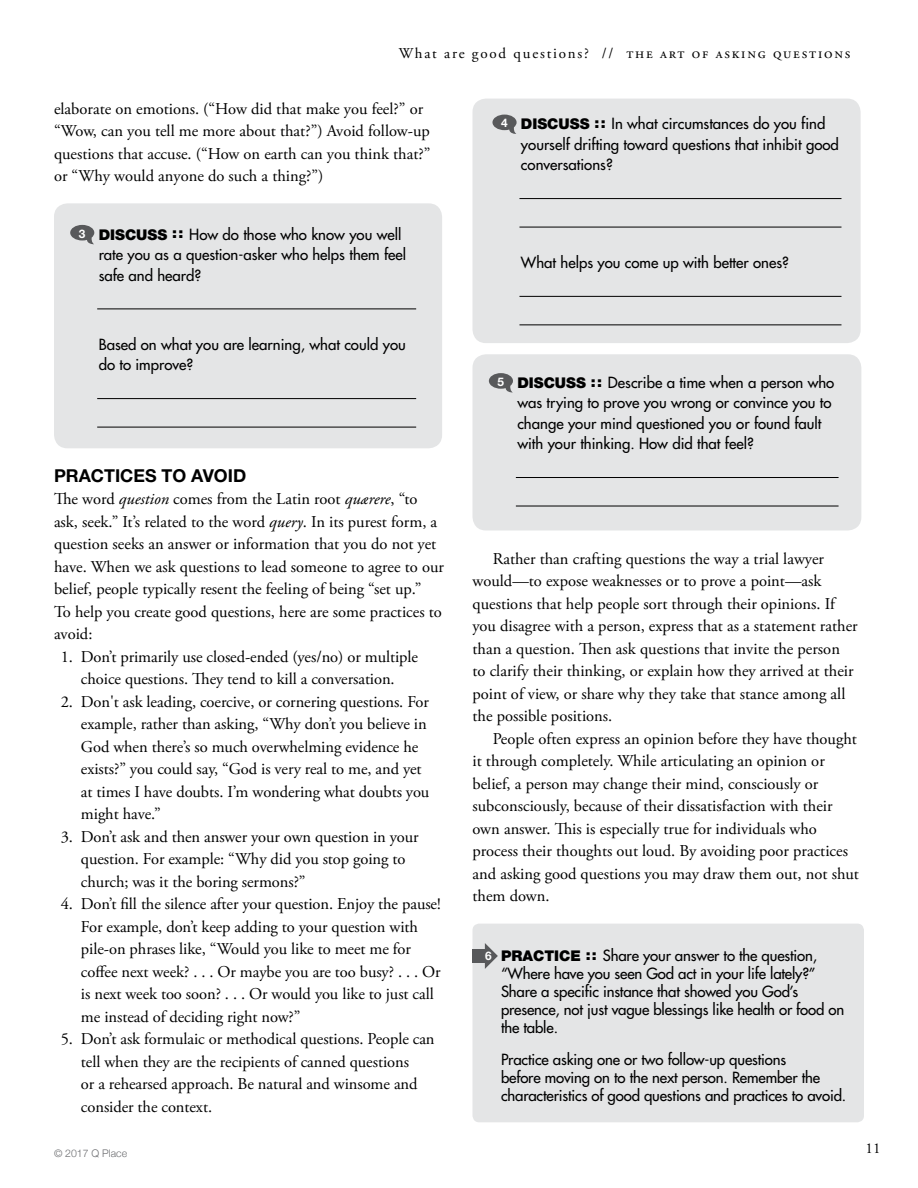
<style>
.page{position:relative;width:918px;height:1188px;background:#fff}
.page>*{position:absolute;margin:0;border:0;box-sizing:border-box;transform-origin:0 0}
.t1{font:700 17.85px "Helvetica Neue";color:#000}
.t2{font:16.5px/22.5px "Adobe Garamond Pro";letter-spacing:-.005em;color:#000}
.t3{font:15px/20.4px "Futura";color:#000}
.t4{font:15px "Adobe Garamond Pro";letter-spacing:.12em;color:#000}
.t5{font:300 10.5px "Helvetica Neue";color:#6d6e71}
.s1{font-family:"Helvetica Neue";font-weight:700;font-size:11.85px;color:#fff}
.s2{font-family:"Helvetica Neue";font-weight:900;font-size:14.85px}
.s3{font-style:italic}
</style>
<div class="page">
<div style="left:54px;top:203px;width:388px;height:245px;background:#e4e5e6;border-radius:14px"></div>
<hr style="left:97px;top:309px;width:319px;height:1px;background:#000">
<hr style="left:97px;top:398px;width:319px;height:1px;background:#000">
<hr style="left:97px;top:427px;width:319px;height:1px;background:#000">
<svg style="left:70px;top:225px;width:24px;height:19px"></svg>
<div style="left:472px;top:99px;width:389px;height:244px;background:#e4e5e6;border-radius:14px"></div>
<hr style="left:519px;top:198px;width:322px;height:1px;background:#000">
<hr style="left:519px;top:227px;width:322px;height:1px;background:#000">
<hr style="left:519px;top:296px;width:322px;height:1px;background:#000">
<hr style="left:519px;top:325px;width:322px;height:1px;background:#000">
<svg style="left:492px;top:115px;width:25px;height:19px"></svg>
<div style="left:472px;top:354px;width:389px;height:176px;background:#e4e5e6;border-radius:14px"></div>
<hr style="left:516px;top:477px;width:323px;height:1px;background:#000">
<hr style="left:516px;top:506px;width:323px;height:1px;background:#000">
<svg style="left:489px;top:373px;width:24px;height:20px"></svg>
<div style="left:472px;top:924px;width:392px;height:198px;background:#e4e5e6;border-radius:7px"></div>
<div style="left:472px;top:949px;width:15px;height:14px;background:#58595b"></div>
<svg style="left:485px;top:943px;width:13px;height:26px"></svg>
<p class="t4" style="left:399px;top:44px;width:453px">What are good questions? // the art of asking questions</p>
<p class="t2" style="left:54px;top:98px;width:378px">elaborate on emotions. (“How did that make you feel?” or “Wow, can you tell me more about that?”) Avoid follow-up questions that accuse. (“How on earth can you think that?” or “Why would anyone do such a thing?”)</p>
<p class="t3" style="left:99px;top:224px;width:309px;text-indent:-20px"><span class="s1">3</span> <span class="s2">DISCUSS ::</span> How do those who know you well rate you as a question-asker who helps them feel safe and heard?</p>
<p class="t3" style="left:521px;top:114px;width:319px;text-indent:-20px"><span class="s1">4</span> <span class="s2">DISCUSS ::</span> In what circumstances do you find yourself drifting toward questions that inhibit good conversations?</p>
<p class="t3" style="left:521px;top:252px;width:270px">What helps you come up with better ones?</p>
<p class="t3" style="left:99px;top:334px;width:309px">Based on what you are learning, what could you do to improve?</p>
<p class="t1" style="left:54px;top:464px;width:194px">PRACTICES TO AVOID</p>
<p class="t2" style="left:54px;top:488px;width:391px">The word <span class="s3">question</span> comes from the Latin root <span class="s3">quærere</span>, “to ask, seek.” It’s related to the word <span class="s3">query</span>. In its purest form, a question seeks an answer or information that you do not yet have. When we ask questions to lead someone to agree to our belief, people typically resent the feeling of being “set up.”<br>To help you create good questions, here are some practices to avoid:</p>
<p class="t2" style="left:61px;top:646px;width:359px;text-align:center">1. Don’t primarily use closed-ended (yes/no) or multiple choice questions. They tend to kill a conversation.</p>
<p class="t2" style="left:81px;top:691px;width:350px;text-indent:-20px">2. Don't ask leading, coercive, or cornering questions. For example, rather than asking, “Why don’t you believe in God when there’s so much overwhelming evidence he exists?” you could say, “God is very real to me, and yet at times I have doubts. I’m wondering what doubts you might have.”</p>
<p class="t2" style="left:81px;top:826px;width:339px;text-indent:-20px">3. Don’t ask and then answer your own question in your question. For example: “Why did you stop going to church; was it the boring sermons?”</p>
<p class="t2" style="left:81px;top:893px;width:361px;text-indent:-20px">4. Don’t fill the silence after your question. Enjoy the pause!<br>For example, don’t keep adding to your question with pile-on phrases like, “Would you like to meet me for coffee next week? . . . Or maybe you are too busy? . . . Or is next week too soon? . . . Or would you like to just call me instead of deciding right now?”</p>
<p class="t2" style="left:81px;top:1028px;width:355px;text-indent:-20px">5. Don’t ask formulaic or methodical questions. People can tell when they are the recipients of canned questions<br>or a rehearsed approach. Be natural and winsome and consider the context.</p>
<p class="t5" style="left:54px;top:1145px;width:75px">© 2017 Q Place</p>
<p class="t3" style="left:517px;top:372px;width:319px;text-indent:-20px"><span class="s1">5</span> <span class="s2">DISCUSS ::</span> Describe a time when a person who was trying to prove you wrong or convince you to change your mind questioned you or found fault with your thinking. How did that feel?</p>
<p class="t2" style="left:473px;top:548px;width:387px;text-indent:20px">Rather than crafting questions the way a trial lawyer would—to expose weaknesses or to prove a point—ask questions that help people sort through their opinions. If you disagree with a person, express that as a statement rather than a question. Then ask questions that invite the person<br>to clarify their thinking, or explain how they arrived at their point of view, or share why they take that stance among all the possible positions.</p>
<p class="t2" style="left:473px;top:728px;width:388px;text-indent:20px">People often express an opinion before they have thought it through completely. While articulating an opinion or belief, a person may change their mind, consciously or subconsciously, because of their dissatisfaction with their own answer. This is especially true for individuals who process their thoughts out loud. By avoiding poor practices and asking good questions you may draw them out, not shut them down.</p>
<p class="t3" style="left:501px;top:947px;width:345px;line-height:18px;text-indent:-16px"><span class="s1">6</span> <span class="s2">PRACTICE ::</span> Share your answer to the question, “Where have you seen God act in your life lately?” Share a specific instance that showed you God’s presence, not just vague blessings like health or food on the table.</p>
<p class="t3" style="left:501px;top:1050px;width:347px;line-height:18px">Practice asking one or two follow-up questions<br>before moving on to the next person. Remember the characteristics of good questions and practices to avoid.</p>
<p class="t4" style="left:866px;top:1139px;width:16px">11</p>
</div>
